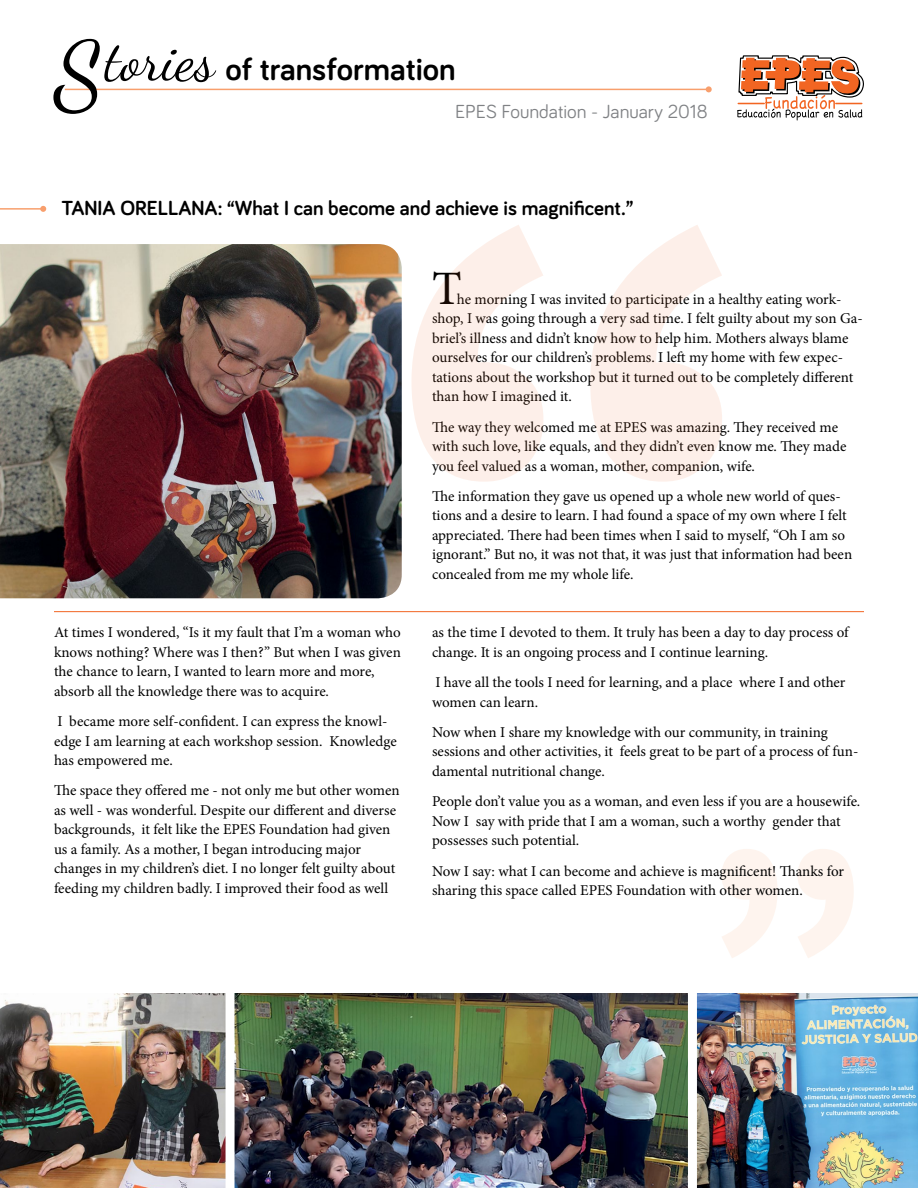
<style>
.page{position:relative;width:918px;height:1188px;background:#fff}
.page>*{position:absolute;margin:0;border:0;box-sizing:border-box;transform-origin:0 0}
.t1{font:93px "Dancing Script";color:#000}
.t2{font:57px "Dancing Script";color:#000}
.t3{font:48px "Minion Pro";color:#000}
.t4{font:700 33px "Bariol";color:#000}
.t5{font:700 21px "Bariol";color:#000}
.t6{font:19.5px "Bariol";color:#808285}
.t7{font:15px/19.5px "Minion Pro";letter-spacing:-.005em;color:#000}
</style>
<div class="page">
<svg style="left:722px;top:849px;width:132px;height:109px"></svg>
<hr style="left:65px;top:89px;width:644px;height:1px;background:#f89f6d">
<svg style="left:706px;top:86px;width:6px;height:6px"></svg>
<img style="left:0;top:244px;width:402px;height:354px">
<hr style="left:54px;top:611px;width:810px;height:1px;background:#f26522">
<img style="left:0;top:994px;width:918px;height:194px">
<div style="left:226px;top:985px;width:9px;height:203px;background:#fff"></div>
<div style="left:688px;top:981px;width:9px;height:207px;background:#fff"></div>
<svg style="left:411px;top:225px;width:311px;height:257px;fill:#fdefe9"></svg>
<svg style="left:737px;top:55px;width:127px;height:65px"></svg>
<hr style="left:0;top:208px;width:43px;height:2px;background:#f89f6d">
<svg style="left:40px;top:206px;width:6px;height:6px"></svg>
<h1 class="t1" style="left:54px;top:20px;width:51px">S</h1>
<h2 class="t2" style="left:105px;top:27px;width:112px">tories</h2>
<h3 class="t4" style="left:225px;top:46px;width:232px">of transformation</h3>
<h3 class="t6" style="left:455px;top:98px;width:254px">EPES Foundation - January 2018</h3>
<h3 class="t5" style="left:62px;top:194px;width:573px">TANIA ORELLANA: “What I can become and achieve is magnificent.”</h3>
<p class="t7" style="left:54px;top:623px;width:348px">At times I wondered, “Is it my fault that I’m a woman who knows nothing? Where was I then?” But when I was given the chance to learn, I wanted to learn more and more, absorb all the knowledge there was to acquire.</p>
<p class="t7" style="left:54px;top:712px;width:344px">I became more self-confident. I can express the knowl&shy;edge I am learning at each workshop session. Knowledge has empowered me.</p>
<p class="t7" style="left:54px;top:781px;width:347px">The space they offered me - not only me but other women as well - was wonderful. Despite our different and diverse backgrounds, it felt like the EPES Foundation had given us a family. As a mother, I began introducing major changes in my children’s diet. I no longer felt guilty about feeding my children badly. I improved their food as well</p>
<h3 class="t3" style="left:432px;top:256px;width:31px">T</h3>
<p class="t7" style="left:432px;top:289px;width:432px;text-indent:25px">he morning I was invited to participate in a healthy eating work&shy;shop, I was going through a very sad time. I felt guilty about my son Ga&shy;briel’s illness and didn’t know how to help him. Mothers always blame ourselves for our children’s problems. I left my home with few expec&shy;tations about the workshop but it turned out to be completely different than how I imagined it.</p>
<p class="t7" style="left:432px;top:417px;width:416px">The way they welcomed me at EPES was amazing. They received me with such love, like equals, and they didn’t even know me. They made you feel valued as a woman, mother, companion, wife.</p>
<p class="t7" style="left:432px;top:486px;width:422px">The information they gave us opened up a whole new world of ques&shy;tions and a desire to learn. I had found a space of my own where I felt appreciated. There had been times when I said to myself, “Oh I am so ignorant.” But no, it was not that, it was just that information had been concealed from me my whole life.</p>
<p class="t7" style="left:432px;top:623px;width:418px">as the time I devoted to them. It truly has been a day to day process of change. It is an ongoing process and I continue learning.</p>
<p class="t7" style="left:432px;top:673px;width:415px">I have all the tools I need for learning, and a place where I and other women can learn.</p>
<p class="t7" style="left:432px;top:722px;width:428px">Now when I share my knowledge with our community, in training sessions and other activities, it feels great to be part of a process of fun&shy;damental nutritional change.</p>
<p class="t7" style="left:432px;top:792px;width:430px">People don’t value you as a woman, and even less if you are a housewife.<br>Now I say with pride that I am a woman, such a worthy gender that possesses such potential.</p>
<p class="t7" style="left:432px;top:861px;width:414px">Now I say: what I can become and achieve is magnificent! Thanks for sharing this space called EPES Foundation with other women.</p>
</div>
